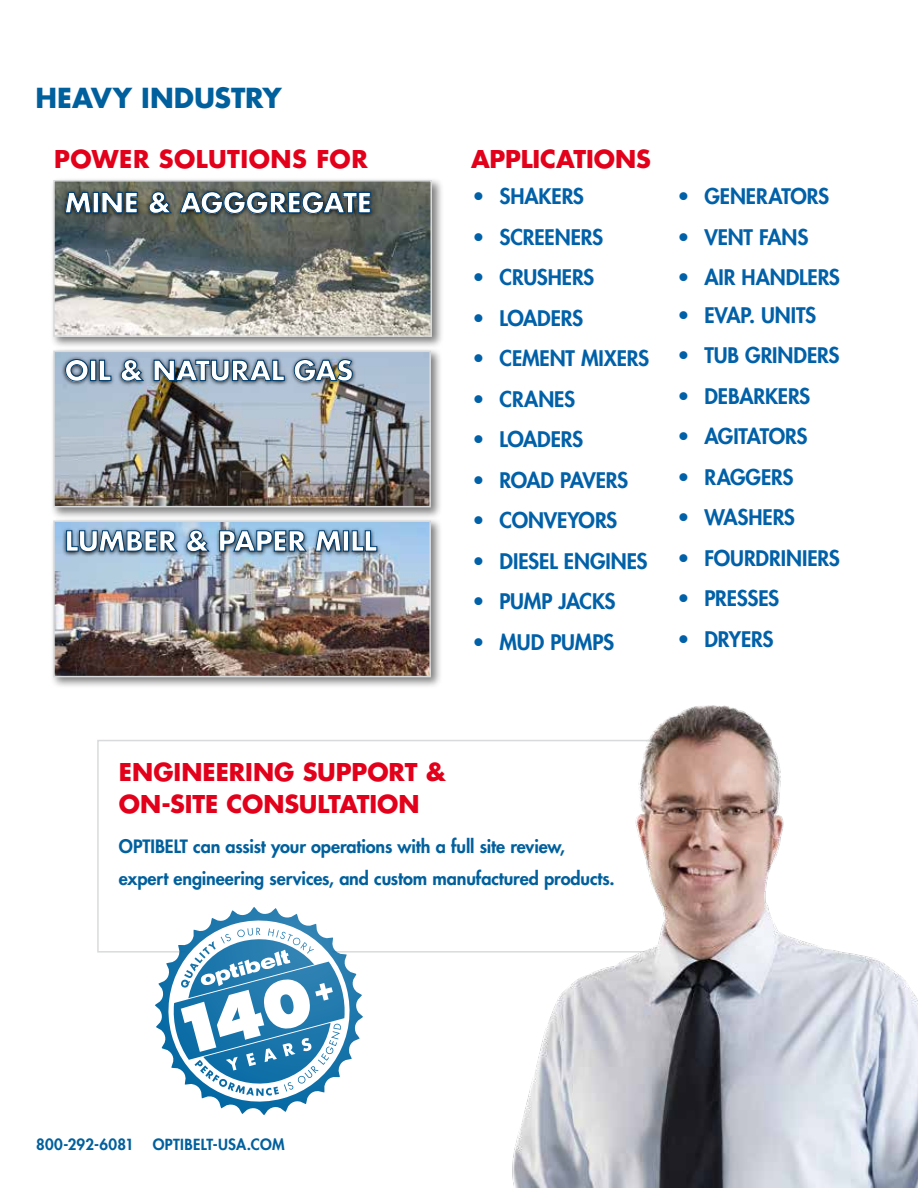
<style>
.page{position:relative;width:918px;height:1188px;background:#fff}
.page>*{position:absolute;margin:0;border:0;box-sizing:border-box;transform-origin:0 0}
.t1{font:700 27px "Futura Com";letter-spacing:-.005em;color:#fff}
.t2{font:700 27px "Futura Com";letter-spacing:-.005em;color:#00609d}
.t3{font:700 24px/31.5px "Futura Com";color:#e2001a}
.t4{font:700 24px "Futura Com";letter-spacing:.02em;color:#e2001a}
.t5{font:800 21px "Futura Com";letter-spacing:-.005em;color:#0060a8}
.t6{font:800 21px "Futura Com";letter-spacing:-.025em;color:#0060a8}
.t7{font:800 18px/31.5px "Futura Com";letter-spacing:-.005em;color:#00609d}
.t8{font:800 15px "Futura Com";letter-spacing:.02em;color:#00609d}
</style>
<div class="page">
<div style="left:50px;top:177px;width:394px;height:172px;background:#000;opacity:.5"></div>
<img style="left:56px;top:183px;width:373px;height:151px">
<div style="left:53px;top:180px;width:379px;height:157px;border:2px solid #d9dadb"></div>
<svg style="left:61px;top:188px;width:314px;height:31px;background:#5b6056"></svg>
<svg style="left:65px;top:192px;width:27px;height:22px"></svg>
<div style="left:93px;top:192px;width:5px;height:21px;border:1px solid #003d6e"></div>
<svg style="left:101px;top:192px;width:37px;height:22px"></svg>
<svg style="left:148px;top:191px;width:24px;height:23px"></svg>
<svg style="left:179px;top:191px;width:192px;height:23px;background:#24333b"></svg>
<div style="left:50px;top:347px;width:393px;height:172px;background:#000;opacity:.5"></div>
<img style="left:56px;top:354px;width:372px;height:150px">
<div style="left:53px;top:351px;width:378px;height:156px;border:2px solid #d9dadb"></div>
<svg style="left:61px;top:356px;width:296px;height:30px;background:#99a9ba"></svg>
<svg style="left:65px;top:359px;width:24px;height:23px"></svg>
<div style="left:91px;top:360px;width:5px;height:21px;border:1px solid #003d6e"></div>
<svg style="left:99px;top:359px;width:13px;height:22px"></svg>
<svg style="left:120px;top:359px;width:24px;height:23px"></svg>
<svg style="left:153px;top:359px;width:132px;height:23px;background:#415566"></svg>
<svg style="left:294px;top:359px;width:59px;height:23px"></svg>
<div style="left:50px;top:517px;width:393px;height:172px;background:#000;opacity:.5"></div>
<img style="left:56px;top:524px;width:372px;height:150px">
<div style="left:53px;top:521px;width:378px;height:156px;border:2px solid #d9dadb"></div>
<svg style="left:62px;top:527px;width:319px;height:30px;background:#94b2cc"></svg>
<svg style="left:66px;top:530px;width:112px;height:22px;background:#375268"></svg>
<svg style="left:186px;top:529px;width:23px;height:23px"></svg>
<svg style="left:219px;top:530px;width:88px;height:22px;background:#355066"></svg>
<svg style="left:315px;top:530px;width:27px;height:22px"></svg>
<div style="left:343px;top:531px;width:6px;height:20px;border:1px solid #003d6e"></div>
<svg style="left:351px;top:530px;width:27px;height:22px"></svg>
<img style="left:508px;top:705px;width:410px;height:483px">
<svg style="left:155px;top:907px;width:208px;height:208px"></svg>
<p class="t2" style="left:36px;top:77px;width:248px">HEAVY INDUSTRY</p>
<p class="t4" style="left:54px;top:141px;width:315px">POWER SOLUTIONS FOR</p>
<p class="t3" style="left:471px;top:143px;width:181px">APPLICATIONS</p>
<p class="t1" style="left:65px;top:182px;width:308px">MINE &amp; AGGGREGATE</p>
<p class="t1" style="left:65px;top:350px;width:290px">OIL &amp; NATURAL GAS</p>
<p class="t1" style="left:65px;top:520px;width:313px">LUMBER &amp; PAPER MILL</p>
<p class="t5" style="left:472px;top:180px;width:113px">• SHAKERS</p>
<p class="t5" style="left:472px;top:221px;width:132px">• SCREENERS</p>
<p class="t5" style="left:472px;top:261px;width:123px">• CRUSHERS</p>
<p class="t5" style="left:472px;top:302px;width:112px">• LOADERS</p>
<p class="t5" style="left:472px;top:342px;width:178px">• CEMENT MIXERS</p>
<p class="t5" style="left:472px;top:383px;width:104px">• CRANES</p>
<p class="t5" style="left:472px;top:424px;width:112px">• LOADERS</p>
<p class="t6" style="left:472px;top:464px;width:157px">• ROAD PAVERS</p>
<p class="t5" style="left:472px;top:505px;width:146px">• CONVEYORS</p>
<p class="t5" style="left:472px;top:545px;width:177px">• DIESEL ENGINES</p>
<p class="t5" style="left:472px;top:586px;width:145px">• PUMP JACKS</p>
<p class="t5" style="left:472px;top:626px;width:143px">• MUD PUMPS</p>
<p class="t5" style="left:677px;top:181px;width:153px">• GENERATORS</p>
<p class="t5" style="left:677px;top:221px;width:132px">• VENT FANS</p>
<p class="t5" style="left:677px;top:262px;width:164px">• AIR HANDLERS</p>
<p class="t5" style="left:677px;top:299px;width:140px">• EVAP. UNITS</p>
<p class="t5" style="left:677px;top:340px;width:164px">• TUB GRINDERS</p>
<p class="t5" style="left:677px;top:380px;width:134px">• DEBARKERS</p>
<p class="t6" style="left:677px;top:421px;width:132px">• AGITATORS</p>
<p class="t5" style="left:677px;top:461px;width:118px">• RAGGERS</p>
<p class="t5" style="left:677px;top:502px;width:119px">• WASHERS</p>
<p class="t5" style="left:677px;top:542px;width:164px">• FOURDRINIERS</p>
<p class="t5" style="left:677px;top:583px;width:103px">• PRESSES</p>
<p class="t5" style="left:677px;top:623px;width:97px">• DRYERS</p>
<p class="t3" style="left:119px;top:756px;width:329px">ENGINEERING SUPPORT &amp;<br>ON-SITE CONSULTATION</p>
<p class="t7" style="left:119px;top:830px;width:497px">OPTIBELT can assist your operations with a full site review, expert engineering services, and custom manufactured products.</p>
<p class="t8" style="left:36px;top:1133px;width:99px">800-292-6081</p>
<p class="t8" style="left:153px;top:1133px;width:133px">OPTIBELT-USA.COM</p>
</div>
